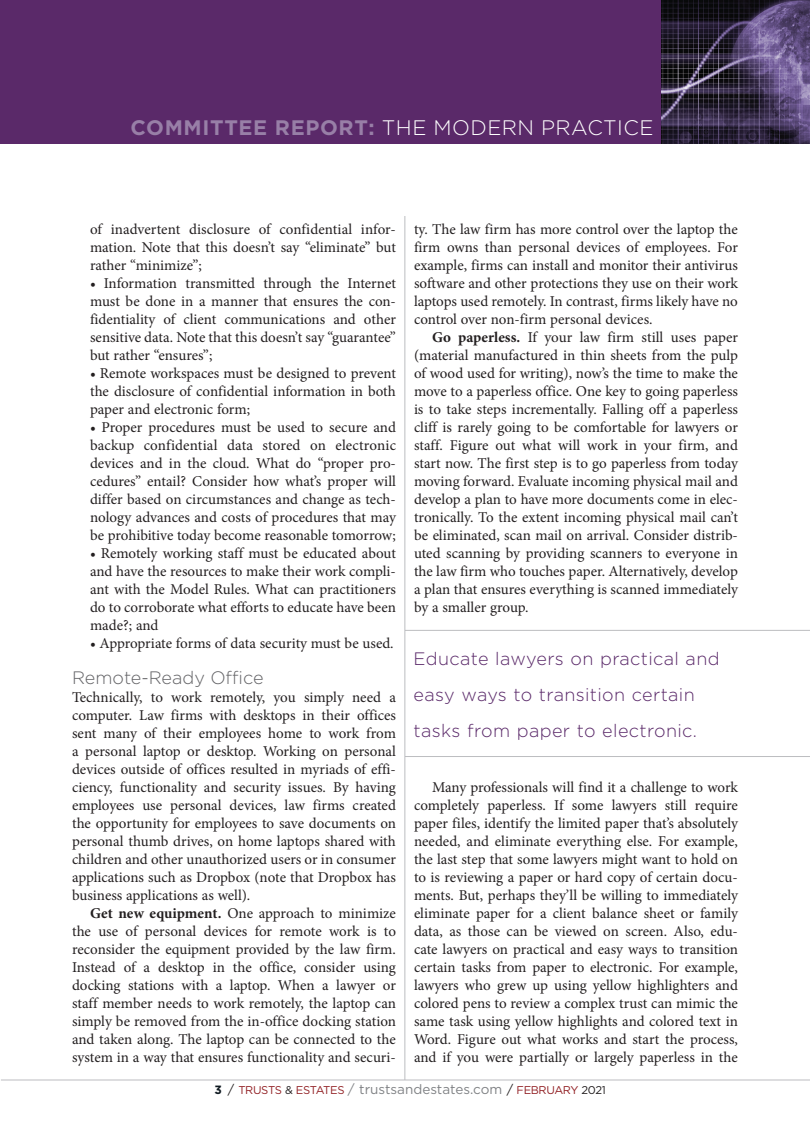
<style>
.page{position:relative;width:810px;height:1134px;background:#fff}
.page>*{position:absolute;margin:0;border:0;box-sizing:border-box;transform-origin:0 0}
.t1{font:30px "Gotham";letter-spacing:.03em;color:#fff}
.t2{font:300 21px "Gotham";letter-spacing:.02em;color:#fff}
.Callout{font:300 18px/36px "Gotham";letter-spacing:.02em;color:#5a2969}
.SUBHEAD{font:300 18px "Gotham";color:#636366}
.BODY{font:15px/18px "Minion Pro";color:#231f20;text-align:justify}
.BODY_no_indent{font:15px/18px "Minion Pro";letter-spacing:-.005em;color:#231f20;text-align:justify}
.t3{font:11.25px "Gotham";letter-spacing:-.03em;color:#911f23}
.s1{font-weight:700;color:#987fa7}
.s2{font-weight:700}
.s3{font-weight:700;font-size:12px;color:#101a21}
.s4{font-size:12.75px;color:#231f20}
.s5{color:#231f20}
.s6{font-size:13.5px;color:#808285}
</style>
<div class="page">
<hr style="left:1px;top:1080px;width:809px;height:1px;background:#bcbdc0">
<hr style="left:405px;top:756px;width:405px;height:1px;background:#bcbdc0">
<hr style="left:405px;top:630px;width:405px;height:1px;background:#bcbdc0">
<hr style="left:405px;top:216px;width:1px;height:864px;background:#bcbdc0">
<div style="left:0;top:0;width:810px;height:144px;background:#5a2969"></div>
<img style="left:661px;top:0;width:149px;height:144px">
<h1 class="t1" style="left:583px;top:106px;width:156px">BRIEFING</h1>
<h2 class="t2" style="left:131px;top:115px;width:524px"><span class="s1">COMMITTEE REPORT:</span> THE MODERN PRACTICE</h2>
<p class="BODY" style="left:90px;top:220px;width:307px">of inadvertent disclosure of confidential infor&shy;mation. Note that this doesn’t say “eliminate” but rather “minimize”;</p>
<p class="BODY" style="left:90px;top:274px;width:307px">• Information transmitted through the Internet must be done in a manner that ensures the con&shy;fidentiality of client communications and other sensitive data. Note that this doesn’t say “guarantee” but rather “ensures”;</p>
<p class="BODY" style="left:90px;top:364px;width:307px">• Remote workspaces must be designed to prevent the disclosure of confidential information in both paper and electronic form;</p>
<p class="BODY" style="left:90px;top:418px;width:308px">• Proper procedures must be used to secure and backup confidential data stored on electronic devices and in the cloud. What do “proper pro&shy;cedures” entail? Consider how what’s proper will differ based on circumstances and change as tech&shy;nology advances and costs of procedures that may be prohibitive today become reasonable tomorrow;</p>
<p class="BODY" style="left:90px;top:544px;width:307px">• Remotely working staff must be educated about and have the resources to make their work compli&shy;ant with the Model Rules. What can practitioners do to corroborate what efforts to educate have been made?; and</p>
<p class="BODY" style="left:90px;top:634px;width:305px">• Appropriate forms of data security must be used.</p>
<p class="SUBHEAD" style="left:72px;top:666px;width:193px">Remote-Ready Office</p>
<p class="BODY_no_indent" style="left:72px;top:688px;width:325px">Technically, to work remotely, you simply need a computer. Law firms with desktops in their offices sent many of their employees home to work from a personal laptop or desktop. Working on personal devices outside of offices resulted in myriads of effi&shy;ciency, functionality and security issues. By having employees use personal devices, law firms created the opportunity for employees to save documents on personal thumb drives, on home laptops shared with children and other unauthorized users or in consumer applications such as Dropbox (note that Dropbox has business applications as well).</p>
<p class="BODY" style="left:72px;top:904px;width:326px;text-indent:18px"><span class="s2">Get new equipment.</span> One approach to minimize the use of personal devices for remote work is to reconsider the equipment provided by the law firm.<br>Instead of a desktop in the office, consider using docking stations with a laptop. When a lawyer or staff member needs to work remotely, the laptop can simply be removed from the in-office docking station and taken along. The laptop can be connected to the system in a way that ensures functionality and securi-</p>
<p class="BODY" style="left:414px;top:220px;width:326px">ty. The law firm has more control over the laptop the firm owns than personal devices of employees. For example, firms can install and monitor their antivirus software and other protections they use on their work laptops used remotely. In contrast, firms likely have no control over non-firm personal devices.</p>
<p class="BODY" style="left:414px;top:328px;width:326px;text-indent:18px"><span class="s2">Go paperless.</span> If your law firm still uses paper (material manufactured in thin sheets from the pulp of wood used for writing), now’s the time to make the move to a paperless office. One key to going paperless is to take steps incrementally. Falling off a paperless cliff is rarely going to be comfortable for lawyers or staff. Figure out what will work in your firm, and start now. The first step is to go paperless from today moving forward. Evaluate incoming physical mail and develop a plan to have more documents come in elec&shy;tronically. To the extent incoming physical mail can’t be eliminated, scan mail on arrival. Consider distrib&shy;uted scanning by providing scanners to everyone in the law firm who touches paper. Alternatively, develop a plan that ensures everything is scanned immediately by a smaller group.</p>
<p class="Callout" style="left:414px;top:640px;width:307px">Educate lawyers on practical and easy ways to transition certain tasks from paper to electronic.</p>
<p class="BODY" style="left:414px;top:778px;width:326px;text-indent:18px">Many professionals will find it a challenge to work completely paperless. If some lawyers still require paper files, identify the limited paper that’s absolutely needed, and eliminate everything else. For example, the last step that some lawyers might want to hold on to is reviewing a paper or hard copy of certain docu&shy;ments. But, perhaps they’ll be willing to immediately eliminate paper for a client balance sheet or family data, as those can be viewed on screen. Also, edu&shy;cate lawyers on practical and easy ways to transition certain tasks from paper to electronic. For example, lawyers who grew up using yellow highlighters and colored pens to review a complex trust can mimic the same task using yellow highlights and colored text in Word. Figure out what works and start the process, and if you were partially or largely paperless in the</p>
<p class="t3" style="left:214px;top:1083px;width:393px"><span class="s3">3</span> <span class="s4">/</span> TRUSTS <span class="s5">&amp;</span> ESTATES <span class="s6">/ trustsandestates.com</span> <span class="s4">/</span> FEBRUARY <span class="s5">2021</span></p>
</div>
